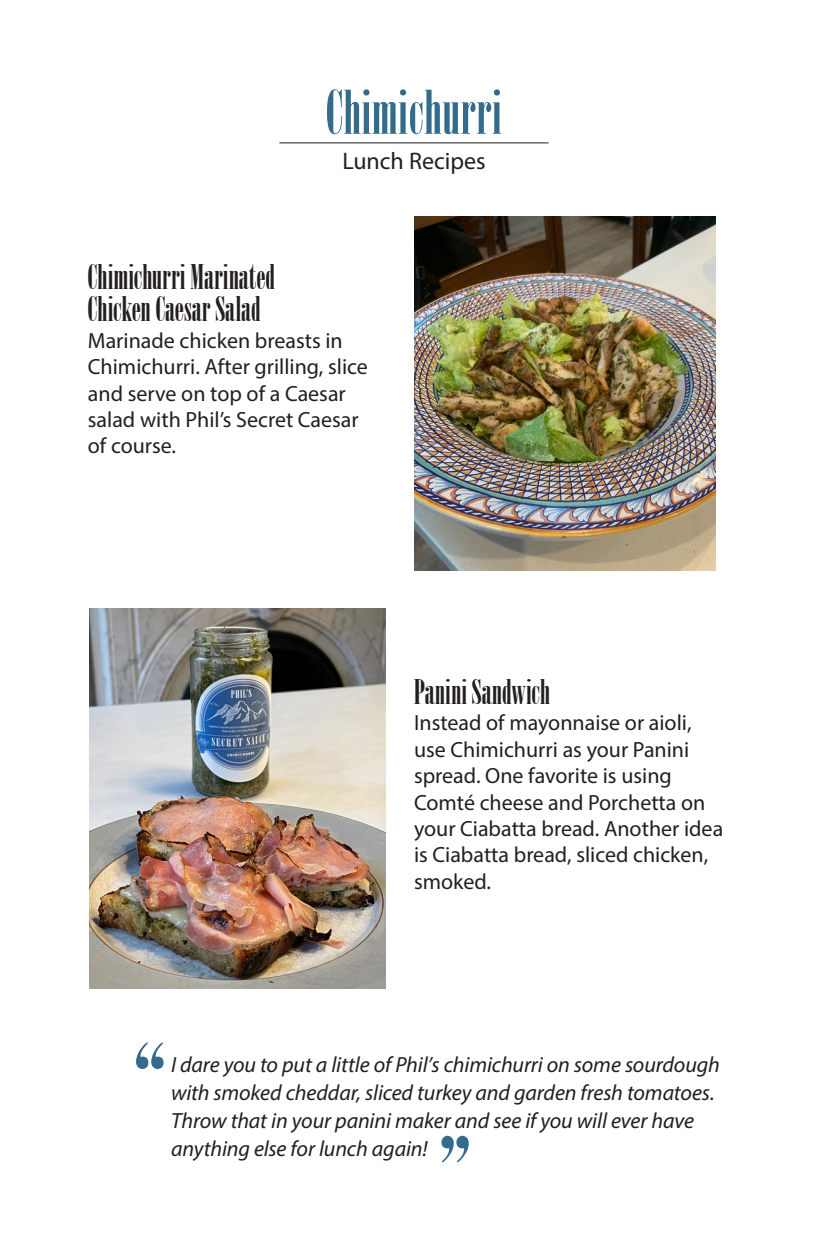
<style>
.page{position:relative;width:828px;height:1260px;background:#fff}
.page>*{position:absolute;margin:0;border:0;box-sizing:border-box;transform-origin:0 0}
.t1{font:106px "Onyx";color:#326b8c;scale:1.24 1}
.t2{font:60px "Onyx";letter-spacing:.01em;color:#326b8c}
.t3{font:34px/32px "Onyx";letter-spacing:.005em;color:#231f20}
.t4{font:24px "Myriad Pro";color:#231f20}
.t5{font:22px/26.4px "Myriad Pro";color:#231f20}
.t6{font:italic 22px/28px "Myriad Pro";letter-spacing:-.005em;color:#231f20}
</style>
<div class="page">
<img style="left:414px;top:216px;width:301px;height:355px">
<img style="left:89px;top:609px;width:297px;height:379px">
<hr style="left:279px;top:142px;width:270px;height:1px;background:#231f20">
<h2 class="t2" style="left:326px;top:80px;width:177px">Chimichurri</h2>
<p class="t4" style="left:342px;top:146px;width:145px">Lunch Recipes</p>
<h3 class="t3" style="left:88px;top:261px;width:189px">Chimichurri Marinated<br>Chicken Caesar Salad</h3>
<p class="t5" style="left:88px;top:327px;width:282px">Marinade chicken breasts in<br>Chimichurri. After grilling, slice and serve on top of a Caesar salad with Phil’s Secret Caesar of course.</p>
<h3 class="t3" style="left:414px;top:676px;width:138px">Panini Sandwich</h3>
<p class="t5" style="left:414px;top:710px;width:311px">Instead of mayonnaise or aioli, use Chimichurri as your Panini spread. One favorite is using<br>Comté cheese and Porchetta on your Ciabatta bread. Another idea is Ciabatta bread, sliced chicken, smoked.</p>
<h1 class="t1" style="left:134px;top:1027px;width:28px">“</h1>
<p class="t6" style="left:171px;top:1051px;width:550px">I dare you to put a little of Phil’s chimichurri on some sourdough with smoked cheddar, sliced turkey and garden fresh tomatoes.<br>Throw that in your panini maker and see if you will ever have anything else for lunch again!</p>
<h1 class="t1" style="left:439px;top:1120px;width:28px">”</h1>
</div>
